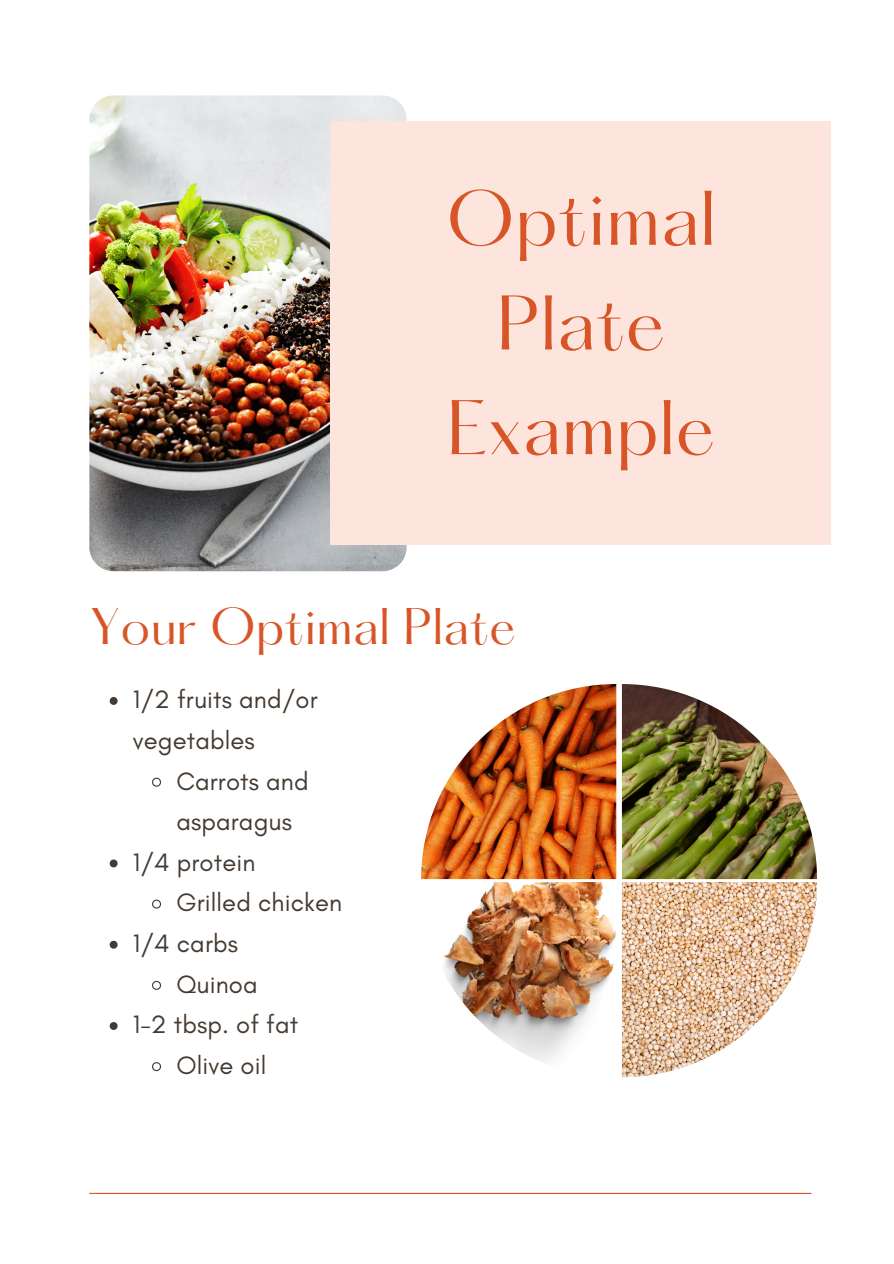
<style>
.page{position:relative;width:894px;height:1264px;background:#fff}
.page>*{position:absolute;margin:0;border:0;box-sizing:border-box;transform-origin:0 0}
.t1{font:67.5px/104.7px "Hatton";letter-spacing:.01em;color:#d85528;text-align:center}
.t2{font:45px "Hatton";letter-spacing:.01em;color:#d85528}
.t3{font:25.5px/40.7px "Glacial Indifference";letter-spacing:.005em;color:#443a31}
</style>
<div class="page">
<img style="left:89px;top:95px;width:317px;height:476px;border-radius:24px">
<div style="left:330px;top:122px;width:501px;height:423px;background:#fde5dd"></div>
<img style="left:444px;top:882px;width:172px;height:181px">
<img style="left:621px;top:882px;width:195px;height:195px">
<hr style="left:89px;top:1192px;width:722px;height:1px;background:#d85528">
<img style="left:421px;top:684px;width:195px;height:195px">
<img style="left:621px;top:684px;width:195px;height:195px">
<svg style="left:110px;top:697px;width:7px;height:8px"></svg>
<svg style="left:152px;top:777px;width:9px;height:10px"></svg>
<svg style="left:110px;top:859px;width:7px;height:8px"></svg>
<svg style="left:152px;top:899px;width:9px;height:10px"></svg>
<svg style="left:110px;top:940px;width:7px;height:8px"></svg>
<svg style="left:152px;top:980px;width:9px;height:10px"></svg>
<svg style="left:110px;top:1022px;width:7px;height:7px"></svg>
<svg style="left:152px;top:1062px;width:9px;height:9px"></svg>
<p class="t1" style="left:446px;top:173px;width:271px">Optimal<br>Plate<br>Example</p>
<p class="t2" style="left:89px;top:605px;width:428px">Your Optimal Plate</p>
<p class="t3" style="left:133px;top:679px;width:186px">1/2 fruits and/or vegetables</p>
<p class="t3" style="left:176px;top:760px;width:134px">Carrots and asparagus</p>
<p class="t3" style="left:133px;top:841px;width:124px">1/4 protein</p>
<p class="t3" style="left:176px;top:882px;width:167px">Grilled chicken</p>
<p class="t3" style="left:133px;top:922px;width:107px">1/4 carbs</p>
<p class="t3" style="left:176px;top:963px;width:83px">Quinoa</p>
<p class="t3" style="left:133px;top:1004px;width:167px">1-2 tbsp. of fat</p>
<p class="t3" style="left:176px;top:1044px;width:91px">Olive oil</p>
</div>
